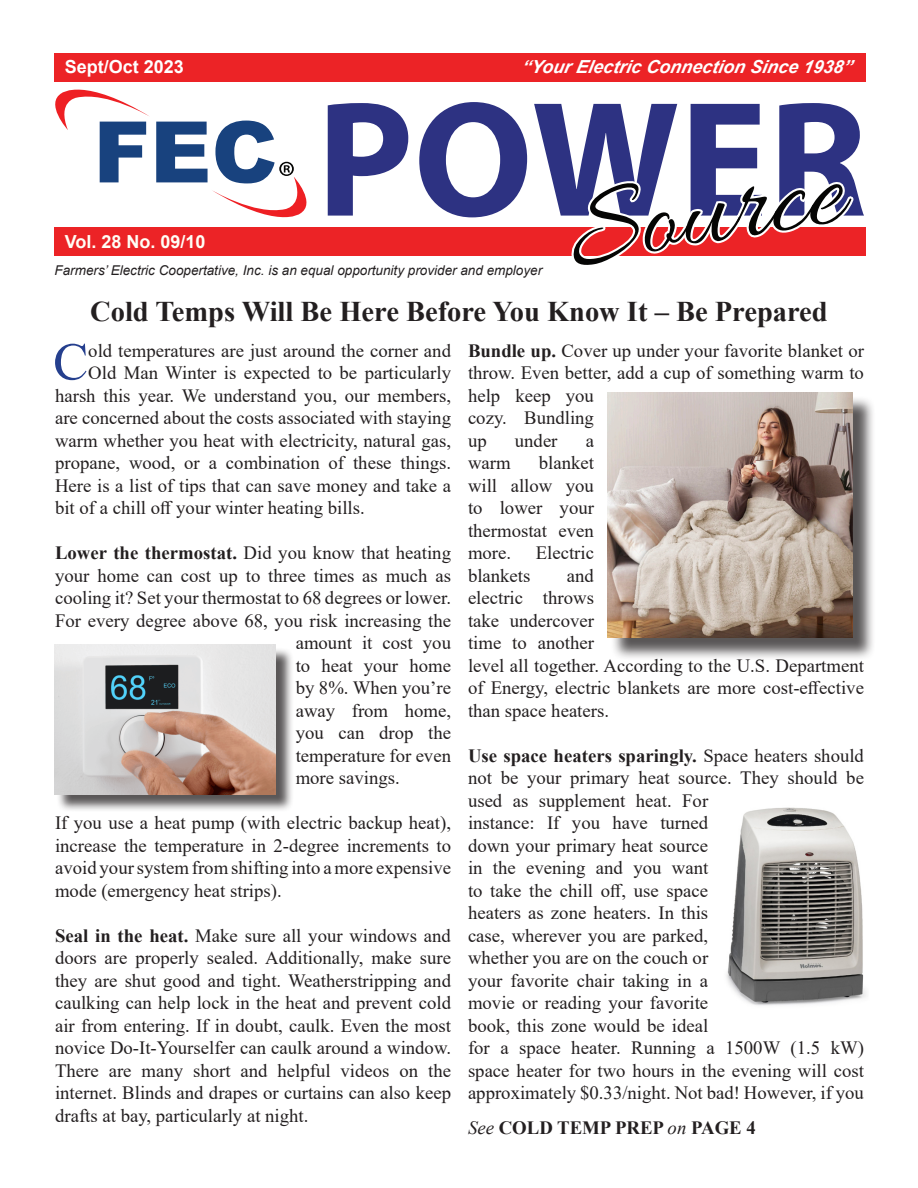
<style>
.page{position:relative;width:918px;height:1188px;background:#fff}
.page>*{position:absolute;margin:0;border:0;box-sizing:border-box;transform-origin:0 0}
.t1{font:52.8px "Times New Roman";color:#253f8e}
.t2{font:700 28.5px "Times New Roman";color:#231f20}
.t3{font:18.75px/22.5px "Times New Roman";color:#231f20;text-align:justify}
.t4{font:700 18.75px "Times New Roman";color:#231f20}
.t5{font:italic 700 18px "Arial";color:#fff}
.t6{font:700 18px "Arial";color:#fffef6}
.t7{font:700 18px "Arial";color:#fff}
.t8{font:italic 13.5px "Arial";color:#231f20}
.s1{font-weight:700}
.s2{font-weight:400;font-style:italic}
</style>
<div class="page">
<svg style="left:328px;top:103px;width:80px;height:113px"></svg>
<svg style="left:419px;top:102px;width:108px;height:115px"></svg>
<div style="left:55px;top:228px;width:811px;height:28px;background:#ec2326"></div>
<svg style="left:534px;top:103px;width:330px;height:162px"></svg>
<svg style="left:55px;top:89px;width:263px;height:139px"></svg>
<div style="left:55px;top:54px;width:811px;height:28px;background:#ec2326"></div>
<div style="left:56px;top:647px;width:238px;height:166px;background:#231f20;opacity:.75"></div>
<img style="left:54px;top:644px;width:221px;height:150px">
<div style="left:611px;top:396px;width:265px;height:265px;background:#231f20;opacity:.75"></div>
<img style="left:608px;top:392px;width:245px;height:246px">
<img style="left:726px;top:807px;width:140px;height:199px">
<p class="t7" style="left:65px;top:54px;width:121px">Sept/Oct 2023</p>
<p class="t5" style="left:521px;top:55px;width:332px">“Your Electric Connection Since 1938”</p>
<p class="t6" style="left:65px;top:229px;width:142px">Vol. 28 No. 09/10</p>
<p class="t8" style="left:55px;top:262px;width:489px">Farmers’ Electric Coopertative, Inc. is an equal opportunity provider and employer</p>
<p class="t2" style="left:90px;top:290px;width:739px">Cold Temps Will Be Here Before You Know It – Be Prepared</p>
<p class="t1" style="left:53px;top:324px;width:37px">C</p>
<p class="t3" style="left:88px;top:339px;width:364px">old temperatures are just around the corner and</p>
<p class="t3" style="left:88px;top:361px;width:364px">Old Man Winter is expected to be particularly</p>
<p class="t3" style="left:55px;top:384px;width:398px">harsh this year. We understand you, our members,</p>
<p class="t3" style="left:55px;top:406px;width:398px">are concerned about the costs associated with staying</p>
<p class="t3" style="left:55px;top:429px;width:397px">warm whether you heat with electricity, natural gas,</p>
<p class="t3" style="left:55px;top:451px;width:398px">propane, wood, or a combination of these things.</p>
<p class="t3" style="left:55px;top:474px;width:398px">Here is a list of tips that can save money and take a</p>
<p class="t3" style="left:55px;top:496px;width:311px">bit of a chill off your winter heating bills.</p>
<p class="t3" style="left:55px;top:541px;width:398px"><span class="s1">Lower the thermostat.</span> Did you know that heating</p>
<p class="t3" style="left:55px;top:564px;width:398px">your home can cost up to three times as much as</p>
<p class="t3" style="left:55px;top:586px;width:398px">cooling it? Set your thermostat to 68 degrees or lower.</p>
<p class="t3" style="left:55px;top:609px;width:398px">For every degree above 68, you risk increasing the</p>
<p class="t3" style="left:296px;top:631px;width:157px">amount it cost you</p>
<p class="t3" style="left:296px;top:654px;width:157px">to heat your home</p>
<p class="t3" style="left:296px;top:676px;width:157px">by 8%. When you’re</p>
<p class="t3" style="left:296px;top:699px;width:157px">away from home,</p>
<p class="t3" style="left:296px;top:721px;width:157px">you can drop the</p>
<p class="t3" style="left:296px;top:744px;width:157px">temperature for even</p>
<p class="t3" style="left:296px;top:766px;width:106px">more savings.</p>
<p class="t3" style="left:55px;top:811px;width:398px">If you use a heat pump (with electric backup heat), increase the temperature in 2-degree increments to avoid your system from shifting into a more expensive mode (emergency heat strips).</p>
<p class="t3" style="left:55px;top:924px;width:398px"><span class="s1">Seal in the heat.</span> Make sure all your windows and doors are properly sealed. Additionally, make sure they are shut good and tight. Weatherstripping and caulking can help lock in the heat and prevent cold air from entering. If in doubt, caulk. Even the most novice Do-It-Yourselfer can caulk around a window.<br>There are many short and helpful videos on the internet. Blinds and drapes or curtains can also keep drafts at bay, particularly at night.</p>
<p class="t3" style="left:468px;top:339px;width:398px;text-align:left"><span class="s1">Bundle up.</span> Cover up under your favorite blanket or throw. Even better, add a cup of something warm to help keep you<br>cozy. Bundling<br>up</p>
<p class="t3" style="left:515px;top:429px;width:44px">under</p>
<p class="t3" style="left:586px;top:429px;width:10px">a</p>
<p class="t3" style="left:468px;top:451px;width:128px;text-indent:71px">blanket will allow you to lower your thermostat even more.</p>
<p class="t3" style="left:468px;top:451px;width:44px">warm</p>
<p class="t3" style="left:536px;top:541px;width:60px">Electric</p>
<p class="t3" style="left:468px;top:564px;width:64px">blankets</p>
<p class="t3" style="left:468px;top:564px;width:398px;text-align:left;text-indent:99px">and<br>electric throws<br>take undercover<br>time to another<br>level all together. According to the U.S. Department of Energy, electric blankets are more cost-effective than space heaters.</p>
<p class="t3" style="left:468px;top:744px;width:398px;text-align:left"><span class="s1">Use space heaters sparingly.</span> Space heaters should not be your primary heat source. They should be used as supplement heat. For<br>instance: If you have turned<br>down your primary heat source<br>in the evening and you want<br>to take the chill off, use space<br>heaters as zone heaters. In this<br>case, wherever you are parked,<br>whether you are on the couch or<br>your favorite chair taking in a<br>movie or reading your favorite<br>book, this zone would be ideal<br>for a space heater. Running a 1500W (1.5 kW) space heater for two hours in the evening will cost approximately $0.33/night. Not bad! However, if you</p>
<p class="t4" style="left:468px;top:1114px;width:289px"><span class="s2">See</span> COLD TEMP PREP <span class="s2">on</span> PAGE 4</p>
</div>
